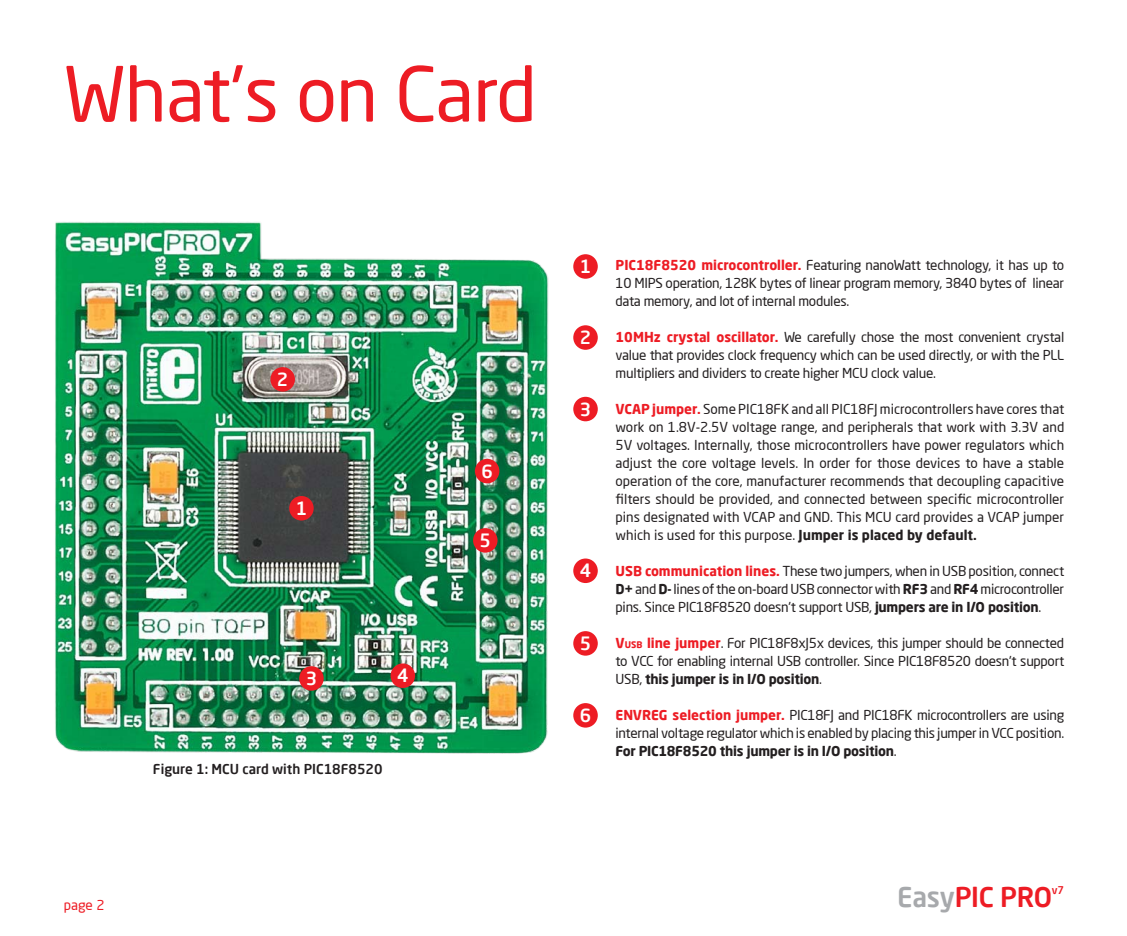
<style>
.page{position:relative;width:1127px;height:936px;background:#fff}
.page>*{position:absolute;margin:0;border:0;box-sizing:border-box;transform-origin:0 0}
.t1{font:75px "Neo Sans Pro";letter-spacing:-.01em;color:#ed1c24}
.t2{font:500 27px "Neo Sans Pro";letter-spacing:-.01em;color:#ed1c24}
.t3{font:500 18px "Neo Sans Pro";color:#fff}
.t4{font:13.5px/18px "Neo Sans Pro";letter-spacing:-.02em;color:#231f20;text-align:justify}
.t5{font:500 13.5px "Neo Sans Pro";color:#231f20}
.t6{font:13.5px "Neo Sans Pro";color:#ed1c24}
.t7{font:500 10.5px "Neo Sans Pro";color:#ed1c24}
.s1{font-weight:700;color:#ed1c24}
.s2{font-weight:700}
.s3{font-weight:700;font-size:9px;color:#ed1c24}
.s4{color:#a7a9ac}
</style>
<div class="page">
<img style="left:55px;top:222px;width:494px;height:532px">
<div style="left:270px;top:367px;width:25px;height:24px;background:#ed1c24;border-radius:50%"></div>
<div style="left:299px;top:666px;width:25px;height:24px;background:#ed1c24;border-radius:50%"></div>
<div style="left:390px;top:663px;width:25px;height:25px;background:#ed1c24;border-radius:50%"></div>
<div style="left:473px;top:528px;width:24px;height:24px;background:#ed1c24;border-radius:50%"></div>
<div style="left:475px;top:459px;width:24px;height:24px;background:#ed1c24;border-radius:50%"></div>
<div style="left:289px;top:496px;width:25px;height:24px;background:#ed1c24;border-radius:50%"></div>
<div style="left:573px;top:254px;width:25px;height:25px;background:#ed1c24;border-radius:50%"></div>
<div style="left:573px;top:325px;width:25px;height:25px;background:#ed1c24;border-radius:50%"></div>
<div style="left:573px;top:397px;width:25px;height:24px;background:#ed1c24;border-radius:50%"></div>
<div style="left:573px;top:558px;width:25px;height:25px;background:#ed1c24;border-radius:50%"></div>
<div style="left:573px;top:631px;width:25px;height:24px;background:#ed1c24;border-radius:50%"></div>
<div style="left:573px;top:703px;width:25px;height:24px;background:#ed1c24;border-radius:50%"></div>
<h1 class="t1" style="left:64px;top:48px;width:474px">What's on Card</h1>
<h3 class="t3" style="left:277px;top:368px;width:13px">2</h3>
<h3 class="t3" style="left:296px;top:497px;width:13px">1</h3>
<p class="t6" style="left:64px;top:896px;width:42px">page 2</p>
<h3 class="t3" style="left:306px;top:667px;width:13px">3</h3>
<h3 class="t3" style="left:397px;top:664px;width:13px">4</h3>
<p class="t5" style="left:153px;top:760px;width:231px">Figure 1: MCU card with PIC18F8520</p>
<h3 class="t3" style="left:481px;top:459px;width:13px">6</h3>
<h3 class="t3" style="left:479px;top:529px;width:13px">5</h3>
<h3 class="t3" style="left:580px;top:255px;width:13px">1</h3>
<h3 class="t3" style="left:580px;top:326px;width:13px">2</h3>
<h3 class="t3" style="left:580px;top:397px;width:13px">3</h3>
<h3 class="t3" style="left:580px;top:559px;width:13px">4</h3>
<h3 class="t3" style="left:580px;top:632px;width:13px">5</h3>
<h3 class="t3" style="left:580px;top:704px;width:13px">6</h3>
<p class="t4" style="left:615px;top:256px;width:450px"><span class="s1">PIC18F8520 microcontroller.</span> Featuring nanoWatt technology, it has up to 10 MIPS operation, 128K bytes of linear program memory, 3840 bytes of linear data memory, and lot of internal modules.</p>
<p class="t4" style="left:615px;top:328px;width:450px"><span class="s1">10MHz crystal oscillator.</span> We carefully chose the most convenient crystal value that provides clock frequency which can be used directly, or with the PLL multipliers and dividers to create higher MCU clock value.</p>
<p class="t4" style="left:615px;top:400px;width:450px"><span class="s1">VCAP jumper.</span> Some PIC18FK and all PIC18FJ microcontrollers have cores that work on 1.8V-2.5V voltage range, and peripherals that work with 3.3V and 5V voltages. Internally, those microcontrollers have power regulators which adjust the core voltage levels. In order for those devices to have a stable operation of the core, manufacturer recommends that decoupling capacitive filters should be provided, and connected between specific microcontroller pins designated with VCAP and GND. This MCU card provides a VCAP jumper which is used for this purpose. <span class="s2">Jumper is placed by default.</span></p>
<p class="t4" style="left:615px;top:562px;width:450px"><span class="s1">USB communication lines.</span> These two jumpers, when in USB position, connect <span class="s2">D+</span> and <span class="s2">D-</span> lines of the on-board USB connector with <span class="s2">RF3</span> and <span class="s2">RF4</span> microcontroller pins. Since PIC18F8520 doesn't support USB, <span class="s2">jumpers are in I/O position</span>.</p>
<p class="t4" style="left:615px;top:634px;width:450px"><span class="s1">V</span><span class="s3">USB</span> <span class="s1">line jumper</span>. For PIC18F8xJ5x devices, this jumper should be connected to VCC for enabling internal USB controller. Since PIC18F8520 doesn't support USB, <span class="s2">this jumper is in I/O position</span>.</p>
<p class="t4" style="left:615px;top:706px;width:450px"><span class="s1">ENVREG selection jumper.</span> PIC18FJ and PIC18FK microcontrollers are using internal voltage regulator which is enabled by placing this jumper in VCC position.<br><span class="s2">For PIC18F8520 this jumper is in I/O position</span>.</p>
<h2 class="t2" style="left:897px;top:879px;width:156px"><span class="s4">Easy</span>PIC PRO</h2>
<p class="t7" style="left:1052px;top:883px;width:14px">v7</p>
</div>
